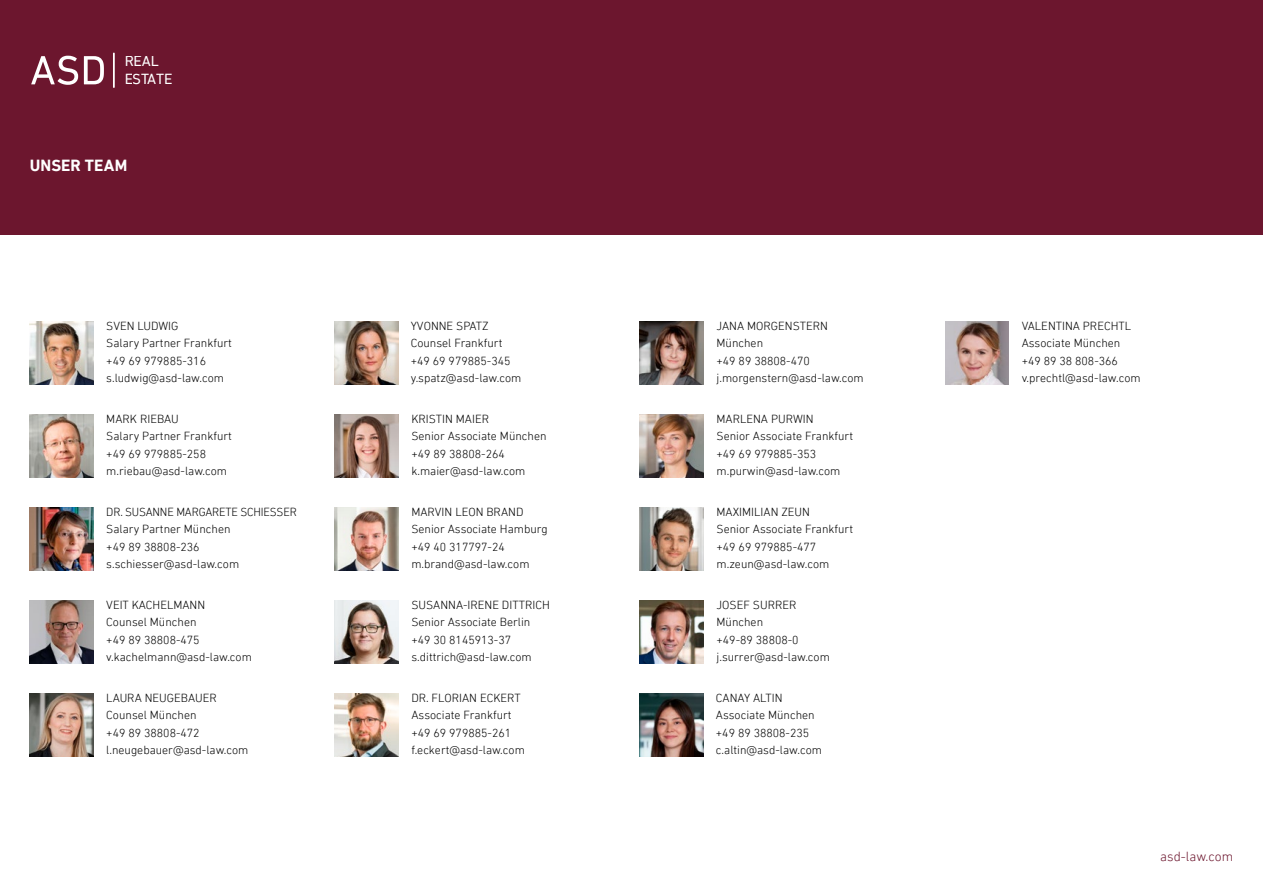
<style>
.page{position:relative;width:1263px;height:893px;background:#fff}
.page>*{position:absolute;margin:0;border:0;box-sizing:border-box;transform-origin:0 0}
.t1{font:700 16.5px "DIN Next LT Pro";letter-spacing:.005em;color:#fff}
.t2{font:15px/17.9px "DIN Next LT Pro";color:#fff}
.t3{font:300 13.5px "DIN Next LT Pro";color:#6c162e}
.t4{font:300 12px/17.2px "DIN Next LT Pro";color:#000}
</style>
<div class="page">
<div style="left:0;top:0;width:1263px;height:234px;background:#6c162e"></div>
<img style="left:639px;top:693px;width:64px;height:64px">
<img style="left:945px;top:321px;width:64px;height:64px">
<img style="left:639px;top:321px;width:64px;height:64px">
<img style="left:639px;top:414px;width:64px;height:64px">
<img style="left:639px;top:507px;width:64px;height:64px">
<img style="left:639px;top:600px;width:64px;height:64px">
<img style="left:334px;top:693px;width:64px;height:64px">
<img style="left:334px;top:600px;width:64px;height:64px">
<img style="left:334px;top:507px;width:64px;height:64px">
<img style="left:334px;top:414px;width:64px;height:64px">
<img style="left:334px;top:321px;width:64px;height:64px">
<img style="left:30px;top:414px;width:64px;height:64px">
<img style="left:30px;top:507px;width:64px;height:64px">
<img style="left:30px;top:693px;width:64px;height:64px">
<img style="left:30px;top:600px;width:64px;height:64px">
<img style="left:30px;top:321px;width:64px;height:64px">
<svg style="left:31px;top:56px;width:47px;height:29px"></svg>
<svg style="left:84px;top:56px;width:20px;height:28px"></svg>
<hr style="left:113px;top:53px;width:2px;height:35px;background:#fff">
<p class="t2" style="left:124px;top:52px;width:50px">REAL<br>ESTATE</p>
<h1 class="t1" style="left:30px;top:155px;width:99px">UNSER TEAM</h1>
<p class="t4" style="left:106px;top:317px;width:127px">SVEN LUDWIG<br>Salary Partner Frankfurt +49 69 979885-316 s.ludwig@asd-law.com</p>
<p class="t4" style="left:106px;top:410px;width:127px">MARK RIEBAU<br>Salary Partner Frankfurt +49 69 979885-258 m.riebau@asd-law.com</p>
<p class="t4" style="left:106px;top:503px;width:192px">DR. SUSANNE MARGARETE SCHIESSER<br>Salary Partner München<br>+49 89 38808-236 s.schiesser@asd-law.com</p>
<p class="t4" style="left:106px;top:596px;width:147px">VEIT KACHELMANN<br>Counsel München<br>+49 89 38808-475 v.kachelmann@asd-law.com</p>
<p class="t4" style="left:106px;top:689px;width:144px">LAURA NEUGEBAUER<br>Counsel München<br>+49 89 38808-472 l.neugebauer@asd-law.com</p>
<p class="t4" style="left:411px;top:317px;width:112px">YVONNE SPATZ<br>Counsel Frankfurt +49 69 979885-345 y.spatz@asd-law.com</p>
<p class="t4" style="left:411px;top:410px;width:137px">KRISTIN MAIER<br>Senior Associate München +49 89 38808-264 k.maier@asd-law.com</p>
<p class="t4" style="left:411px;top:503px;width:138px">MARVIN LEON BRAND<br>Senior Associate Hamburg +49 40 317797-24 m.brand@asd-law.com</p>
<p class="t4" style="left:411px;top:596px;width:140px">SUSANNA-IRENE DITTRICH<br>Senior Associate Berlin +49 30 8145913-37 s.dittrich@asd-law.com</p>
<p class="t4" style="left:411px;top:689px;width:115px">DR. FLORIAN ECKERT<br>Associate Frankfurt +49 69 979885-261 f.eckert@asd-law.com</p>
<p class="t4" style="left:716px;top:317px;width:149px">JANA MORGENSTERN<br>München<br>+49 89 38808-470 j.morgenstern@asd-law.com</p>
<p class="t4" style="left:716px;top:410px;width:138px">MARLENA PURWIN<br>Senior Associate Frankfurt +49 69 979885-353 m.purwin@asd-law.com</p>
<p class="t4" style="left:716px;top:503px;width:138px">MAXIMILIAN ZEUN<br>Senior Associate Frankfurt +49 69 979885-477 m.zeun@asd-law.com</p>
<p class="t4" style="left:716px;top:596px;width:115px">JOSEF SURRER<br>München<br>+49-89 38808-0 j.surrer@asd-law.com</p>
<p class="t4" style="left:716px;top:689px;width:108px">CANAY ALTIN<br>Associate München +49 89 38808-235 c.altin@asd-law.com</p>
<p class="t4" style="left:1022px;top:317px;width:121px">VALENTINA PRECHTL<br>Associate München +49 89 38 808-366 v.prechtl@asd-law.com</p>
<p class="t3" style="left:1160px;top:848px;width:74px">asd-law.com</p>
</div>
